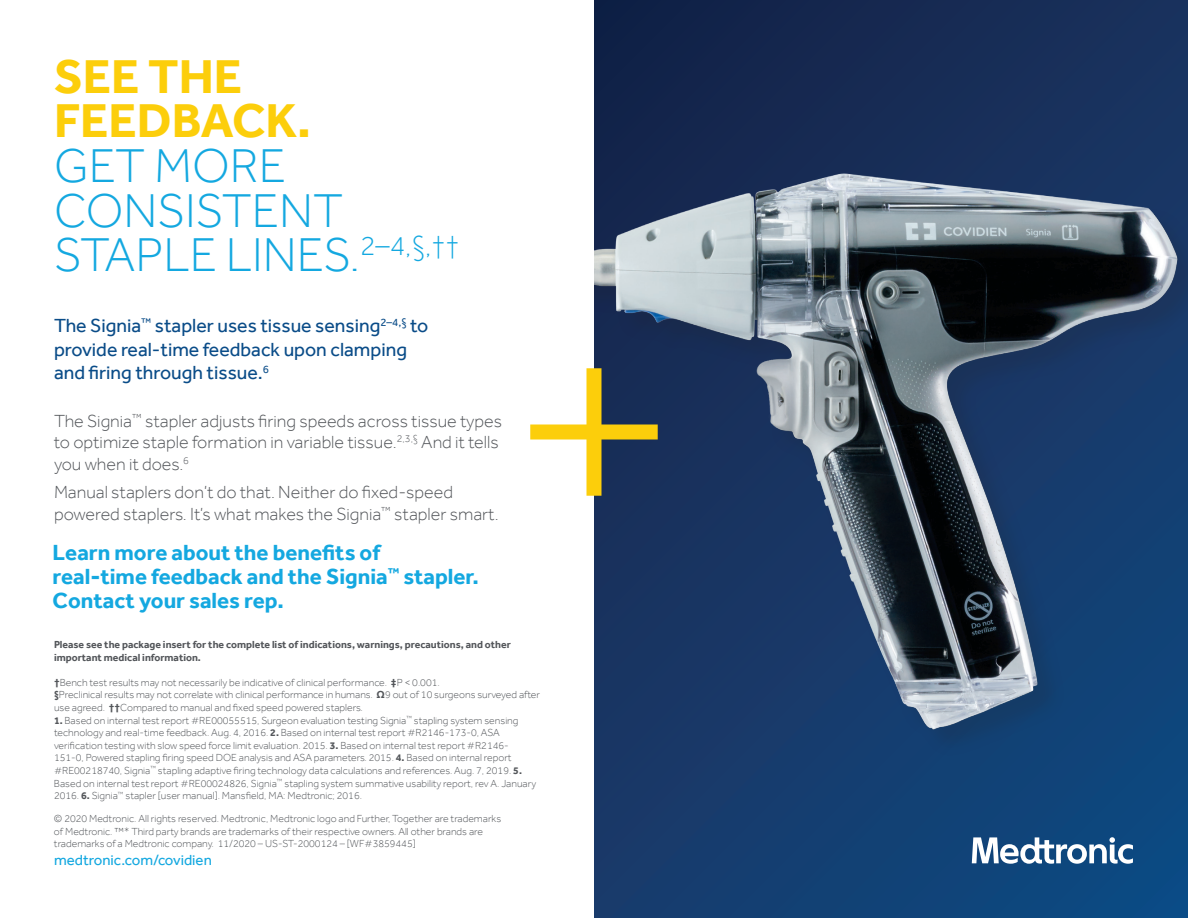
<style>
.page{position:relative;width:1188px;height:918px;background:#fff}
.page>*{position:absolute;margin:0;border:0;box-sizing:border-box;transform-origin:0 0}
.t1{font:300 48.75px/44.5px "Effra";color:#14a8e0}
.t2{font:700 48.75px/44.5px "Effra";color:#fcce0b}
.t3{font:700 22.5px/24px "Effra";color:#14a8e0}
.t4{font:19.5px/23.4px "Effra";color:#0a4c88}
.t5{font:300 18px/21.6px "Effra";color:#53565a}
.t6{font:15px "Effra";color:#14a8e0}
.t7{font:300 10.5px/12.6px "Effra";color:#53565a}
.t8{font:700 10.5px/12.6px "Effra";color:#53565a}
.s1{font-weight:700}
</style>
<div class="page">
<svg style="left:595px;top:1px;width:593px;height:917px;background:#143563"></svg>
<img style="left:595px;top:147px;width:593px;height:633px">
<div style="left:586px;top:368px;width:16px;height:128px;background:#fcce0b"></div>
<div style="left:530px;top:424px;width:128px;height:16px;background:#fcce0b"></div>
<svg style="left:972px;top:837px;width:161px;height:27px"></svg>
<h1 class="t2" style="left:54px;top:53px;width:259px">SEE THE<br>FEEDBACK.</h1>
<h1 class="t1" style="left:54px;top:143px;width:407px">GET MORE<br>CONSISTENT<br>STAPLE LINES.<sup>2–4,§,††</sup></h1>
<h3 class="t4" style="left:54px;top:314px;width:376px">The Signia<sup>™</sup> stapler uses tissue sensing<sup>2–4,§</sup> to provide real-time feedback upon clamping and firing through tissue.<sup>6</sup></h3>
<h3 class="t5" style="left:54px;top:410px;width:450px">The Signia<sup>™</sup> stapler adjusts firing speeds across tissue types to optimize staple formation in variable tissue.<sup>2,3,§</sup> And it tells you when it does.<sup>6</sup></h3>
<h3 class="t5" style="left:54px;top:481px;width:446px">Manual staplers don’t do that. Neither do fixed-speed powered staplers. It’s what makes the Signia<sup>™</sup> stapler smart.</h3>
<h2 class="t3" style="left:52px;top:540px;width:428px">Learn more about the benefits of real-time feedback and the Signia<sup>™</sup> stapler.<br>Contact your sales rep.</h2>
<p class="t8" style="left:54px;top:638px;width:458px">Please see the package insert for the complete list of indications, warnings, precautions, and other important medical information.</p>
<p class="t7" style="left:54px;top:676px;width:488px"><span class="s1">†</span>Bench test results may not necessarily be indicative of clinical performance. <span class="s1">‡</span>P &lt; 0.001.<br><span class="s1">§</span>Preclinical results may not correlate with clinical performance in humans. <span class="s1">Ω</span>9 out of 10 surgeons surveyed after use agreed. <span class="s1">††</span>Compared to manual and fixed speed powered staplers.</p>
<p class="t7" style="left:54px;top:714px;width:484px"><span class="s1">1.</span> Based on internal test report #RE00055515, Surgeon evaluation testing Signia<sup>™</sup> stapling system sensing technology and real-time feedback. Aug. 4, 2016. <span class="s1">2.</span> Based on internal test report #R2146-173-0, ASA verification testing with slow speed force limit evaluation. 2015. <span class="s1">3.</span> Based on internal test report #R2146- 151-0, Powered stapling firing speed DOE analysis and ASA parameters. 2015. <span class="s1">4.</span> Based on internal report #RE00218740, Signia<sup>™</sup> stapling adaptive firing technology data calculations and references. Aug. 7, 2019. <span class="s1">5.<br></span>Based on internal test report #RE00024826, Signia<sup>™</sup> stapling system summative usability report, rev A. January 2016. <span class="s1">6.</span> Signia<sup>™</sup> stapler [user manual]. Mansfield, MA: Medtronic; 2016.</p>
<p class="t7" style="left:54px;top:812px;width:449px">© 2020 Medtronic. All rights reserved. Medtronic, Medtronic logo and Further, Together are trademarks of Medtronic. ™* Third party brands are trademarks of their respective owners. All other brands are trademarks of a Medtronic company. 11/2020 – US-ST-2000124 – [WF#3859445]</p>
<h3 class="t6" style="left:54px;top:851px;width:159px">medtronic.com/covidien</h3>
</div>
